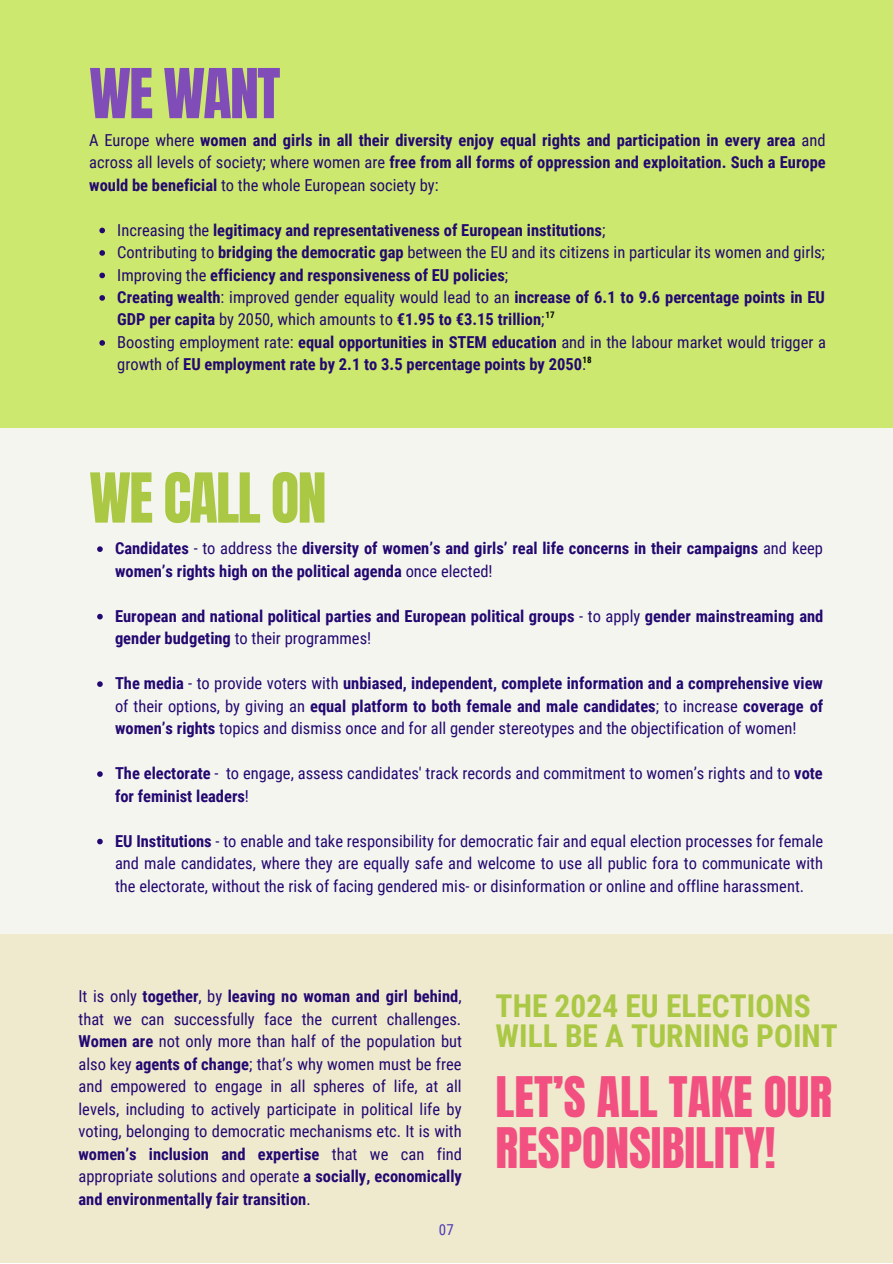
<style>
.page{position:relative;width:893px;height:1264px;background:#fff}
.page>*{position:absolute;margin:0;border:0;box-sizing:border-box;transform-origin:0 0}
.t1{font:58.5px "Anton";letter-spacing:-.03em;color:#aac844}
.t2{font:58.5px "Anton";letter-spacing:-.03em;color:#804db8}
.t3{font:47.55px/51.8px "Anton";color:#f15081}
.t4{font:700 31.35px/30.3px "Roboto Condensed";color:#aac844}
.t5{font:700 16.5px/22.5px "Roboto Condensed";color:#230871}
.t6{font:16.5px/22.5px "Roboto Condensed";color:#230871;text-align:justify}
.t7{font:15px "Roboto Condensed";color:#4b39b5}
.t8{font:700 9px "Roboto Condensed";color:#000}
.s1{font-weight:400}
.s2{font-weight:700}
</style>
<div class="page">
<div style="left:0;top:0;width:892px;height:1262px;background:#f5f5ef"></div>
<div style="left:0;top:0;width:892px;height:427px;background:#cce86f"></div>
<svg style="left:99px;top:228px;width:6px;height:5px"></svg>
<svg style="left:99px;top:250px;width:6px;height:6px"></svg>
<svg style="left:99px;top:272px;width:6px;height:6px"></svg>
<svg style="left:99px;top:295px;width:6px;height:6px"></svg>
<svg style="left:99px;top:340px;width:6px;height:6px"></svg>
<svg style="left:97px;top:546px;width:6px;height:6px"></svg>
<svg style="left:97px;top:614px;width:6px;height:5px"></svg>
<svg style="left:97px;top:681px;width:6px;height:6px"></svg>
<svg style="left:97px;top:771px;width:6px;height:6px"></svg>
<svg style="left:97px;top:838px;width:6px;height:6px"></svg>
<div style="left:0;top:933px;width:892px;height:329px;background:#efe9ce"></div>
<p class="t2" style="left:89px;top:52px;width:193px">WE WANT</p>
<p class="t5" style="left:89px;top:129px;width:738px;text-align:justify"><span class="s1">A Europe where</span> women and girls in all their diversity enjoy equal rights and participation in every area <span class="s1">and across all levels of society; where women are</span> free from all forms of oppression and exploitation. Such a Europe would be beneficial <span class="s1">to the whole European society by:</span></p>
<p class="t5" style="left:117px;top:219px;width:489px"><span class="s1">Increasing the</span> legitimacy and representativeness of European institutions<span class="s1">;</span></p>
<p class="t6" style="left:117px;top:241px;width:709px">Contributing to <span class="s2">bridging the democratic gap</span> between the EU and its citizens in particular its women and girls;</p>
<p class="t5" style="left:117px;top:263px;width:392px"><span class="s1">Improving the</span> efficiency and responsiveness of EU policies<span class="s1">;</span></p>
<p class="t5" style="left:117px;top:286px;width:709px">Creating wealth<span class="s1">: improved gender equality would lead to an</span> increase of 6.1 to 9.6 percentage points in EU<br>GDP per capita <span class="s1">by 2050, which amounts to</span> €1.95 to €3.15 trillion<span class="s1">;</span></p>
<p class="t5" style="left:117px;top:331px;width:710px"><span class="s1">Boosting employment rate:</span> equal opportunities in STEM education <span class="s1">and in the labour market would trigger a growth of</span> EU employment rate by 2.1 to 3.5 percentage points by 2050<span class="s1">.</span></p>
<p class="t8" style="left:545px;top:309px;width:11px">17</p>
<p class="t8" style="left:582px;top:354px;width:11px">18</p>
<p class="t1" style="left:89px;top:456px;width:239px">WE CALL ON</p>
<p class="t5" style="left:115px;top:537px;width:709px">Candidates <span class="s1">- to address the</span> diversity of women’s and girls’ real life concerns in their campaigns <span class="s1">and keep </span>women’s rights high on the political agenda <span class="s1">once elected!</span></p>
<p class="t5" style="left:115px;top:605px;width:709px">European and national political parties and European political groups <span class="s1">- to apply</span> gender mainstreaming and gender budgeting <span class="s1">to their programmes!</span></p>
<p class="t5" style="left:115px;top:672px;width:709px;text-align:justify">The media <span class="s1">- to provide voters with</span> unbiased, independent, complete information and a comprehensive view <span class="s1">of their options, by giving an</span> equal platform to both female and male candidates<span class="s1">; to increase</span> coverage of women’s rights <span class="s1">topics and dismiss once and for all gender stereotypes and the objectification of women!</span></p>
<p class="t6" style="left:115px;top:762px;width:709px"><span class="s2">The electorate</span> - to engage, assess candidates' track records and commitment to women’s rights and to <span class="s2">vote for feminist leaders</span>!</p>
<p class="t6" style="left:115px;top:829px;width:709px"><span class="s2">EU Institutions</span> - to enable and take responsibility for democratic fair and equal election processes for female and male candidates, where they are equally safe and welcome to use all public fora to communicate with the electorate, without the risk of facing gendered mis- or disinformation or online and offline harassment.</p>
<p class="t6" style="left:78px;top:985px;width:385px">It is only <span class="s2">together</span>, by <span class="s2">leaving no woman and girl behind</span>, that we can successfully face the current challenges.<br><span class="s2">Women are</span> not only more than half of the population but also key <span class="s2">agents of change</span>; that’s why women must be free and empowered to engage in all spheres of life, at all levels, including to actively participate in political life by voting, belonging to democratic mechanisms etc. It is with <span class="s2">women’s inclusion and expertise</span> that we can find appropriate solutions and operate <span class="s2">a socially, economically and environmentally fair transition</span>.</p>
<p class="t7" style="left:439px;top:1220px;width:16px">07</p>
<p class="t4" style="left:495px;top:990px;width:344px">THE 2024 EU ELECTIONS<br>WILL BE A TURNING POINT</p>
<p class="t3" style="left:495px;top:1071px;width:338px">LET’S ALL TAKE OUR<br>RESPONSIBILITY!</p>
</div>
